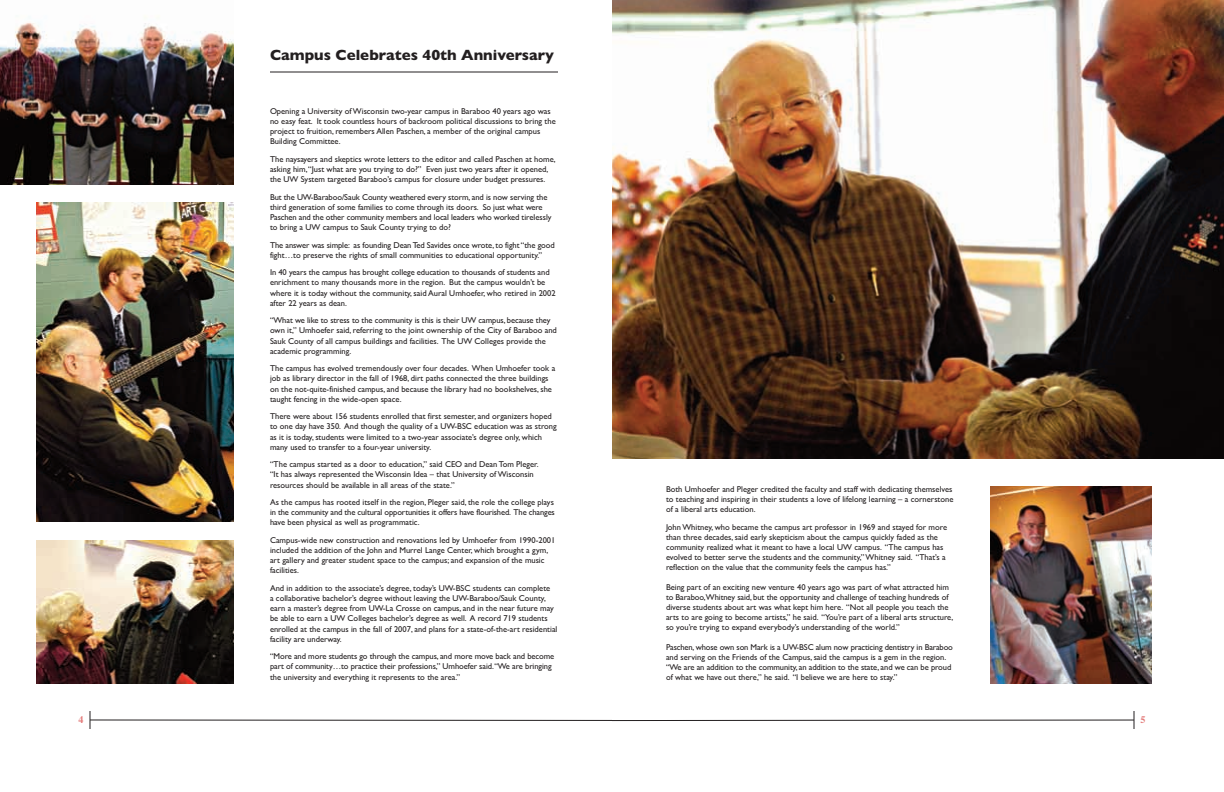
<style>
.page{position:relative;width:1224px;height:792px;background:#fff}
.page>*{position:absolute;margin:0;border:0;box-sizing:border-box;transform-origin:0 0}
.t1{font:700 15px "Gill Sans";color:#231f20}
.t2{font:700 10px "Times";color:#e47c7b}
.t3{font:8.5px/10.2px "Gill Sans";color:#231f20}
</style>
<div class="page">
<hr style="left:270px;top:72px;width:288px;height:1px;background:#231f20">
<svg style="left:89px;top:711px;width:1046px;height:18px"></svg>
<img style="left:990px;top:486px;width:162px;height:198px">
<img style="left:612px;top:0;width:612px;height:459px">
<img style="left:36px;top:540px;width:198px;height:143px">
<img style="left:0;top:16px;width:234px;height:168px">
<img style="left:36px;top:202px;width:198px;height:320px">
<h1 class="t1" style="left:270px;top:46px;width:286px">Campus Celebrates 40th Anniversary</h1>
<p class="t3" style="left:270px;top:106px;width:287px">Opening a University of Wisconsin two-year campus in Baraboo 40 years ago was no easy feat. It took countless hours of backroom political discussions to bring the project to fruition, remembers Allen Paschen, a member of the original campus Building Committee.</p>
<p class="t3" style="left:270px;top:154px;width:287px">The naysayers and skeptics wrote letters to the editor and called Paschen at home, asking him,“Just what are you trying to do?” Even just two years after it opened, the UW System targeted Baraboo’s campus for closure under budget pressures.</p>
<p class="t3" style="left:270px;top:192px;width:283px">But the UW-Baraboo/Sauk County weathered every storm, and is now serving the third generation of some families to come through its doors. So just what were Paschen and the other community members and local leaders who worked tirelessly to bring a UW campus to Sauk County trying to do?</p>
<p class="t3" style="left:270px;top:240px;width:286px">The answer was simple: as founding DeanTed Savides once wrote, to fight “the good fight…to preserve the rights of small communities to educational opportunity.”</p>
<p class="t3" style="left:270px;top:267px;width:287px">In 40 years the campus has brought college education to thousands of students and enrichment to many thousands more in the region. But the campus wouldn’t be where it is today without the community, said Aural Umhoefer, who retired in 2002 after 22 years as dean.</p>
<p class="t3" style="left:270px;top:315px;width:288px">“What we like to stress to the community is this is their UW campus, because they own it,” Umhoefer said, referring to the joint ownership of the City of Baraboo and Sauk County of all campus buildings and facilities. The UW Colleges provide the academic programming.</p>
<p class="t3" style="left:270px;top:363px;width:287px">The campus has evolved tremendously over four decades. When Umhoefer took a job as library director in the fall of 1968, dirt paths connected the three buildings on the not-quite-finished campus, and because the library had no bookshelves, she taught fencing in the wide-open space.</p>
<p class="t3" style="left:270px;top:411px;width:288px">There were about 156 students enrolled that first semester, and organizers hoped to one day have 350. And though the quality of a UW-BSC education was as strong as it is today, students were limited to a two-year associate’s degree only, which many used to transfer to a four-year university.</p>
<p class="t3" style="left:270px;top:459px;width:270px">“The campus started as a door to education,” said CEO and Dean Tom Pleger. “It has always represented the Wisconsin Idea – that University of Wisconsin resources should be available in all areas of the state.”</p>
<p class="t3" style="left:270px;top:497px;width:286px;text-align:justify">As the campus has rooted itself in the region, Pleger said, the role the college plays in the community and the cultural opportunities it offers have flourished. The changes have been physical as well as programmatic.</p>
<p class="t3" style="left:270px;top:535px;width:287px">Campus-wide new construction and renovations led by Umhoefer from 1990-2001 included the addition of the John and Murrel Lange Center, which brought a gym, art gallery and greater student space to the campus; and expansion of the music facilities.</p>
<p class="t3" style="left:270px;top:583px;width:289px">And in addition to the associate’s degree, today’s UW-BSC students can complete<br>a collaborative bachelor’s degree without leaving the UW-Baraboo/Sauk County, earn a master’s degree from UW-La Crosse on campus, and in the near future may be able to earn a UW Colleges bachelor’s degree as well. A record 719 students enrolled at the campus in the fall of 2007, and plans for a state-of-the-art residential facility are underway.</p>
<p class="t3" style="left:270px;top:651px;width:286px">“More and more students go through the campus, and more move back and become part of community…to practice their professions,” Umhoefer said.“We are bringing the university and everything it represents to the area.”</p>
<p class="t3" style="left:666px;top:484px;width:289px">Both Umhoefer and Pleger credited the faculty and staff with dedicating themselves to teaching and inspiring in their students a love of lifelong learning – a cornerstone of a liberal arts education.</p>
<p class="t3" style="left:666px;top:522px;width:283px">John Whitney, who became the campus art professor in 1969 and stayed for more than three decades, said early skepticism about the campus quickly faded as the community realized what it meant to have a local UW campus. “The campus has evolved to better serve the students and the community,” Whitney said. “That’s a reflection on the value that the community feels the campus has.”</p>
<p class="t3" style="left:666px;top:582px;width:289px">Being part of an exciting new venture 40 years ago was part of what attracted him to Baraboo,Whitney said, but the opportunity and challenge of teaching hundreds of diverse students about art was what kept him here. “Not all people you teach the arts to are going to become artists,” he said. “You’re part of a liberal arts structure, so you’re trying to expand everybody’s understanding of the world.”</p>
<p class="t3" style="left:666px;top:642px;width:289px">Paschen, whose own son Mark is a UW-BSC alum now practicing dentistry in Baraboo and serving on the Friends of the Campus, said the campus is a gem in the region. “We are an addition to the community, an addition to the state, and we can be proud of what we have out there,” he said. “I believe we are here to stay.”</p>
<p class="t2" style="left:78px;top:713px;width:6px">4</p>
<p class="t2" style="left:1140px;top:713px;width:6px">5</p>
</div>
